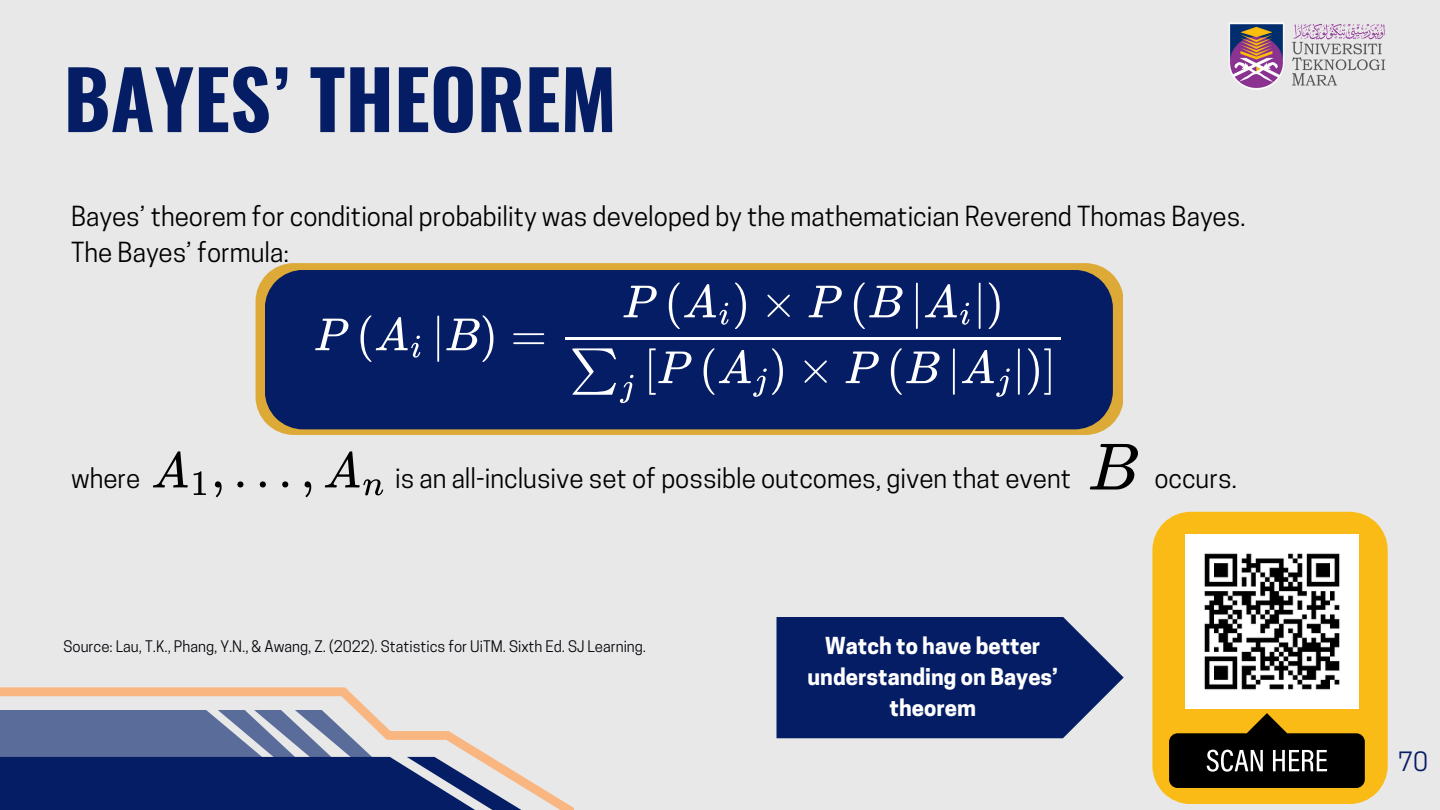
<style>
.page{position:relative;width:1440px;height:810px;background:#e8e8e8}
.page>*{position:absolute;margin:0;border:0;box-sizing:border-box;transform-origin:0 0}
.t1{font:700 80px "Oswald";color:#051d64}
.t2{font:26px/36px "Cooper Hewitt";color:#000}
.t3{font:25px "Cooper Hewitt";color:#051d64}
.t4{font:700 22px/30.8px "Cooper Hewitt";color:#fff;text-align:center}
.t5{font:15px "Cooper Hewitt";color:#03060b}
</style>
<div class="page">
<svg style="left:0;top:687px;width:573px;height:123px"></svg>
<svg style="left:256px;top:263px;width:867px;height:172px;background:#d9ac47"></svg>
<div style="left:265px;top:270px;width:848px;height:159px;background:#051d64"></div>
<svg style="left:315px;top:319px;width:33px;height:31px"></svg>
<svg style="left:361px;top:316px;width:59px;height:46px;background:#2f437e"></svg>
<hr style="left:437px;top:316px;width:2px;height:46px;background:#fff">
<svg style="left:446px;top:316px;width:47px;height:46px;background:#3e5187"></svg>
<hr style="left:513px;top:333px;width:31px;height:2px;background:#fff">
<hr style="left:513px;top:342px;width:31px;height:2px;background:#fff">
<svg style="left:623px;top:286px;width:34px;height:31px"></svg>
<svg style="left:669px;top:283px;width:60px;height:46px;background:#2f437e"></svg>
<svg style="left:735px;top:283px;width:11px;height:46px"></svg>
<svg style="left:767px;top:295px;width:23px;height:22px"></svg>
<svg style="left:809px;top:286px;width:33px;height:31px"></svg>
<svg style="left:854px;top:283px;width:49px;height:46px;background:#3c4f86"></svg>
<hr style="left:916px;top:283px;width:2px;height:46px;background:#fff">
<svg style="left:925px;top:284px;width:44px;height:41px;background:#334780"></svg>
<hr style="left:979px;top:283px;width:2px;height:46px;background:#fff">
<svg style="left:989px;top:283px;width:11px;height:46px"></svg>
<svg style="left:572px;top:348px;width:61px;height:55px;background:#2b407c"></svg>
<svg style="left:649px;top:348px;width:43px;height:47px;background:#354882"></svg>
<svg style="left:704px;top:348px;width:79px;height:49px;background:#2d417d"></svg>
<svg style="left:804px;top:360px;width:23px;height:23px"></svg>
<svg style="left:846px;top:352px;width:33px;height:31px"></svg>
<svg style="left:891px;top:348px;width:49px;height:47px;background:#3b4e85"></svg>
<hr style="left:953px;top:348px;width:2px;height:47px;background:#fff">
<svg style="left:962px;top:350px;width:48px;height:47px;background:#2c407c"></svg>
<hr style="left:1018px;top:348px;width:2px;height:47px;background:#fff">
<svg style="left:1028px;top:348px;width:23px;height:47px"></svg>
<hr style="left:565px;top:337px;width:496px;height:3px;background:#fff">
<svg style="left:153px;top:451px;width:35px;height:36px"></svg>
<svg style="left:194px;top:471px;width:12px;height:24px"></svg>
<svg style="left:215px;top:481px;width:7px;height:16px"></svg>
<svg style="left:237px;top:481px;width:6px;height:6px"></svg>
<svg style="left:260px;top:481px;width:6px;height:6px"></svg>
<svg style="left:282px;top:481px;width:6px;height:6px"></svg>
<svg style="left:305px;top:481px;width:6px;height:16px"></svg>
<svg style="left:325px;top:451px;width:58px;height:44px"></svg>
<svg style="left:1090px;top:444px;width:48px;height:46px"></svg>
<img style="left:1229px;top:22px;width:157px;height:68px">
<svg style="left:1152px;top:512px;width:236px;height:292px;background:#f8be26"></svg>
<img style="left:1186px;top:535px;width:173px;height:173px">
<svg style="left:1169px;top:713px;width:196px;height:75px;background:#4e3f16"></svg>
<svg style="left:776px;top:617px;width:348px;height:121px;background:#192f6f"></svg>
<p class="t1" style="left:64px;top:37px;width:555px">BAYES’ THEOREM</p>
<p class="t2" style="left:71px;top:201px;width:1176px">Bayes’ theorem for conditional probability was developed by the mathematician Reverend Thomas Bayes.<br>The Bayes’ formula:</p>
<h1 class="t2" style="left:71px;top:464px;width:71px">where</h1>
<h1 class="t2" style="left:395px;top:464px;width:678px">is an all-inclusive set of possible outcomes, given that event</h1>
<h1 class="t2" style="left:1154px;top:464px;width:84px">occurs.</h1>
<p class="t5" style="left:64px;top:640px;width:584px">Source: Lau, T.K., Phang, Y.N., &amp; Awang, Z. (2022). Statistics for UiTM. Sixth Ed. SJ Learning.</p>
<h2 class="t4" style="left:808px;top:633px;width:252px">Watch to have better understanding on Bayes’ theorem</h2>
<p class="t3" style="left:1398px;top:752px;width:31px">70</p>
</div>
